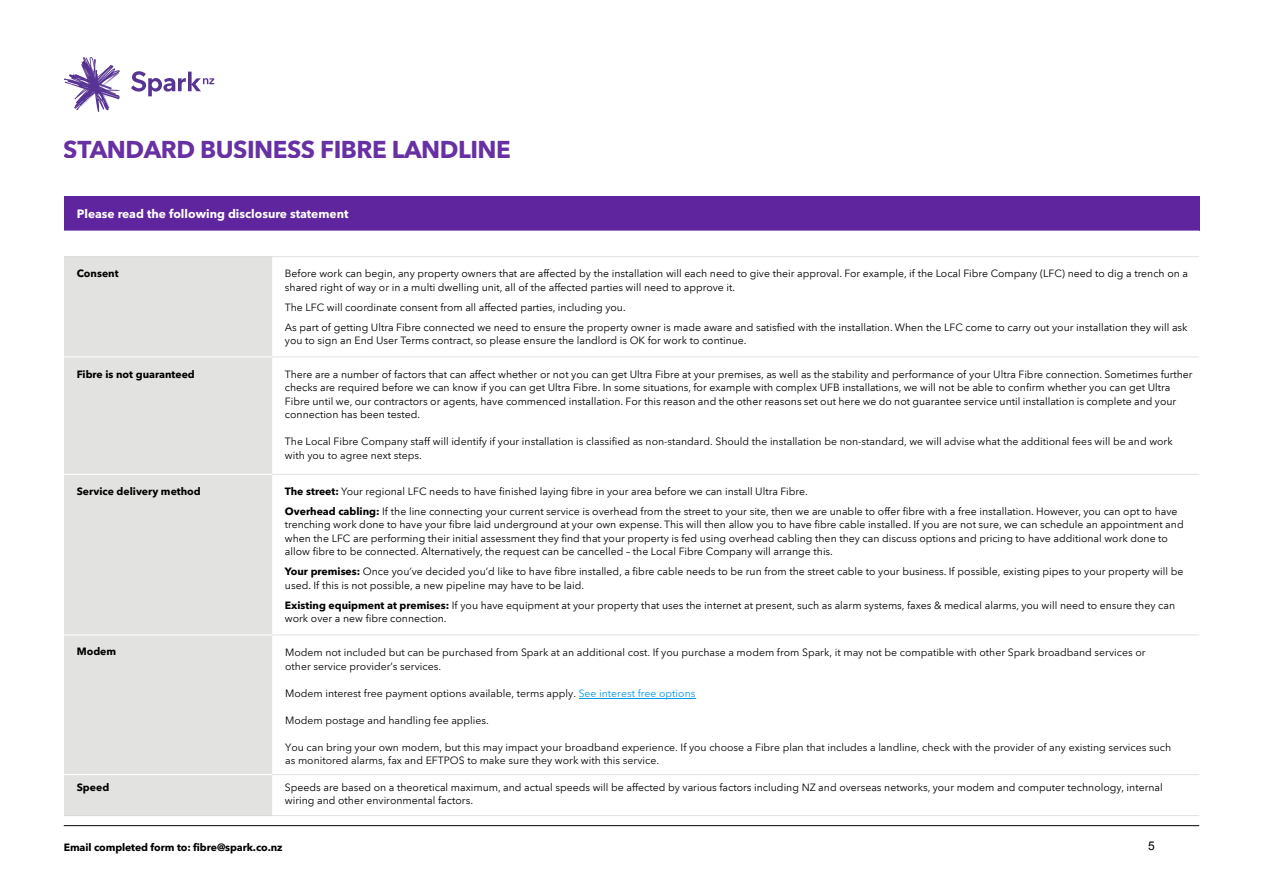
<style>
.page{position:relative;width:1263px;height:893px;background:#fff}
.page>*{position:absolute;margin:0;border:0;box-sizing:border-box;transform-origin:0 0}
.t1{font:700 24.15px "Avenir Next LT Pro";letter-spacing:-.02em;color:#5f259f}
.t2{font:700 12px "Avenir Next LT Pro";color:#fff}
.t3{font:12px "Arial";color:#000}
.t4{font:10.5px/13.5px "Avenir Next LT Pro";color:#000}
.t5{font:700 10.5px "Avenir Next LT Pro";color:#000}
.s1{font-weight:700}
.s2{color:#0096e6}
</style>
<div class="page">
<hr style="left:64px;top:825px;width:1135px;height:1px;background:#000">
<svg style="left:64px;top:57px;width:56px;height:55px"></svg>
<svg style="left:131px;top:71px;width:83px;height:25px"></svg>
<div style="left:64px;top:196px;width:1135px;height:35px;background:#5f259f"></div>
<div style="left:64px;top:257px;width:208px;height:558px;background:#e2e2e0"></div>
<hr style="left:272px;top:474px;width:927px;height:1px;background:#e2e2e0">
<hr style="left:272px;top:635px;width:927px;height:1px;background:#e2e2e0">
<hr style="left:272px;top:774px;width:927px;height:1px;background:#e2e2e0">
<hr style="left:272px;top:815px;width:927px;height:1px;background:#e2e2e0">
<hr style="left:64px;top:474px;width:208px;height:1px;background:#fff">
<hr style="left:64px;top:635px;width:208px;height:1px;background:#fff">
<hr style="left:64px;top:774px;width:208px;height:1px;background:#fff">
<hr style="left:64px;top:357px;width:208px;height:1px;background:#fff">
<hr style="left:272px;top:357px;width:927px;height:1px;background:#e2e2e0">
<hr style="left:64px;top:256px;width:208px;height:1px;background:#d9d9d6">
<hr style="left:272px;top:256px;width:927px;height:1px;background:#e2e2e0">
<hr style="left:64px;top:815px;width:208px;height:1px;background:#d9d9d6">
<hr style="left:579px;top:698px;width:116px;height:1px;background:#0096e6">
<h1 class="t1" style="left:64px;top:134px;width:449px">STANDARD BUSINESS FIBRE LANDLINE</h1>
<p class="t2" style="left:77px;top:206px;width:273px">Please read the following disclosure statement</p>
<p class="t5" style="left:77px;top:267px;width:43px">Consent</p>
<p class="t4" style="left:285px;top:267px;width:905px">Before work can begin, any property owners that are affected by the installation will each need to give their approval. For example, if the Local Fibre Company (LFC) need to dig a trench on a shared right of way or in a multi dwelling unit, all of the affected parties will need to approve it.</p>
<p class="t4" style="left:285px;top:297px;width:904px;line-height:20px">The LFC will coordinate consent from all affected parties, including you.<br>As part of getting Ultra Fibre connected we need to ensure the property owner is made aware and satisfied with the installation. When the LFC come to carry out your installation they will ask</p>
<p class="t4" style="left:285px;top:334px;width:463px">you to sign an End User Terms contract, so please ensure the landlord is OK for work to continue.</p>
<p class="t5" style="left:77px;top:367px;width:120px">Fibre is not guaranteed</p>
<p class="t4" style="left:285px;top:367px;width:909px">There are a number of factors that can affect whether or not you can get Ultra Fibre at your premises, as well as the stability and performance of your Ultra Fibre connection. Sometimes further checks are required before we can know if you can get Ultra Fibre. In some situations, for example with complex UFB installations, we will not be able to confirm whether you can get Ultra Fibre until we, our contractors or agents, have commenced installation. For this reason and the other reasons set out here we do not guarantee service until installation is complete and your connection has been tested.</p>
<p class="t4" style="left:285px;top:435px;width:889px">The Local Fibre Company staff will identify if your installation is classified as non-standard. Should the installation be non-standard, we will advise what the additional fees will be and work with you to agree next steps.</p>
<p class="t5" style="left:77px;top:485px;width:126px">Service delivery method</p>
<p class="t4" style="left:285px;top:481px;width:894px;line-height:20px"><span class="s1">The street:</span> Your regional LFC needs to have finished laying fibre in your area before we can install Ultra Fibre.<br><span class="s1">Overhead cabling:</span> If the line connecting your current service is overhead from the street to your site, then we are unable to offer fibre with a free installation. However, you can opt to have</p>
<p class="t4" style="left:285px;top:518px;width:900px">trenching work done to have your fibre laid underground at your own expense. This will then allow you to have fibre cable installed. If you are not sure, we can schedule an appointment and when the LFC are performing their initial assessment they find that your property is fed using overhead cabling then they can discuss options and pricing to have additional work done to allow fibre to be connected. Alternatively, the request can be cancelled – the Local Fibre Company will arrange this.</p>
<p class="t4" style="left:285px;top:565px;width:900px"><span class="s1">Your premises:</span> Once you’ve decided you’d like to have fibre installed, a fibre cable needs to be run from the street cable to your business. If possible, existing pipes to your property will be used. If this is not possible, a new pipeline may have to be laid.</p>
<p class="t4" style="left:285px;top:598px;width:892px"><span class="s1">Existing equipment at premises:</span> If you have equipment at your property that uses the internet at present, such as alarm systems, faxes &amp; medical alarms, you will need to ensure they can work over a new fibre connection.</p>
<p class="t5" style="left:77px;top:645px;width:41px">Modem</p>
<p class="t4" style="left:285px;top:646px;width:862px">Modem not included but can be purchased from Spark at an additional cost. If you purchase a modem from Spark, it may not be compatible with other Spark broadband services or other service provider’s services.</p>
<p class="t4" style="left:285px;top:686px;width:412px">Modem interest free payment options available, terms apply. <span class="s2">See interest free options</span></p>
<p class="t4" style="left:285px;top:713px;width:205px">Modem postage and handling fee applies.</p>
<p class="t4" style="left:285px;top:740px;width:887px">You can bring your own modem, but this may impact your broadband experience. If you choose a Fibre plan that includes a landline, check with the provider of any existing services such as monitored alarms, fax and EFTPOS to make sure they work with this service.</p>
<p class="t5" style="left:77px;top:780px;width:34px">Speed</p>
<p class="t4" style="left:285px;top:780px;width:879px">Speeds are based on a theoretical maximum, and actual speeds will be affected by various factors including NZ and overseas networks, your modem and computer technology, internal wiring and other environmental factors.</p>
<p class="t5" style="left:64px;top:840px;width:220px">Email completed form to: fibre@spark.co.nz</p>
<p class="t3" style="left:1148px;top:838px;width:8px">5</p>
</div>
